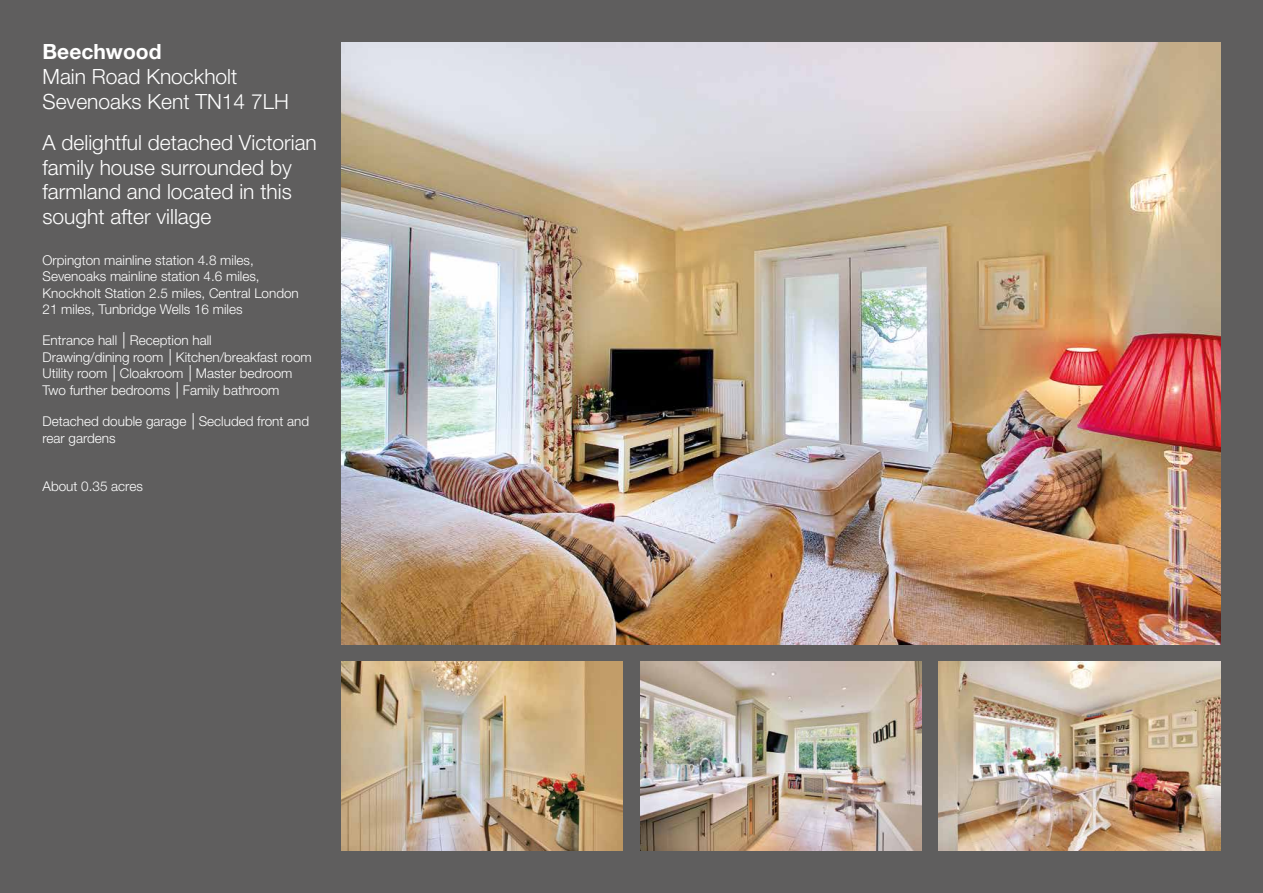
<style>
.page{position:relative;width:1263px;height:893px;background:#5f5e5e}
.page>*{position:absolute;margin:0;border:0;box-sizing:border-box;transform-origin:0 0}
.t1{font:300 21px/24.8px "Helvetica Neue LT Std";color:#fff}
.t2{font:700 21px "Helvetica Neue LT Std";color:#fff}
.t3{font:300 13.5px/16.5px "Helvetica Neue LT Std";color:#fff}
.s1{font-size:16.5px}
</style>
<div class="page">
<img style="left:341px;top:43px;width:879px;height:601px">
<img style="left:640px;top:661px;width:282px;height:189px">
<img style="left:939px;top:661px;width:281px;height:189px">
<img style="left:341px;top:661px;width:282px;height:189px">
<h1 class="t2" style="left:43px;top:39px;width:120px">Beechwood</h1>
<h1 class="t1" style="left:43px;top:63px;width:248px">Main Road Knockholt<br>Sevenoaks Kent TN14 7LH</h1>
<h1 class="t1" style="left:43px;top:130px;width:276px">A delightful detached Victorian family house surrounded by farmland and located in this sought after village</h1>
<p class="t3" style="left:43px;top:251px;width:258px">Orpington mainline station 4.8 miles, Sevenoaks mainline station 4.6 miles, Knockholt Station 2.5 miles, Central London 21 miles, Tunbridge Wells 16 miles</p>
<p class="t3" style="left:43px;top:332px;width:271px">Entrance hall <span class="s1">|</span> Reception hall<br>Drawing/dining room <span class="s1">|</span> Kitchen/breakfast room Utility room <span class="s1">|</span> Cloakroom <span class="s1">|</span> Master bedroom Two further bedrooms <span class="s1">|</span> Family bathroom</p>
<p class="t3" style="left:43px;top:413px;width:268px">Detached double garage <span class="s1">|</span> Secluded front and rear gardens</p>
<p class="t3" style="left:43px;top:477px;width:102px">About 0.35 acres</p>
</div>
